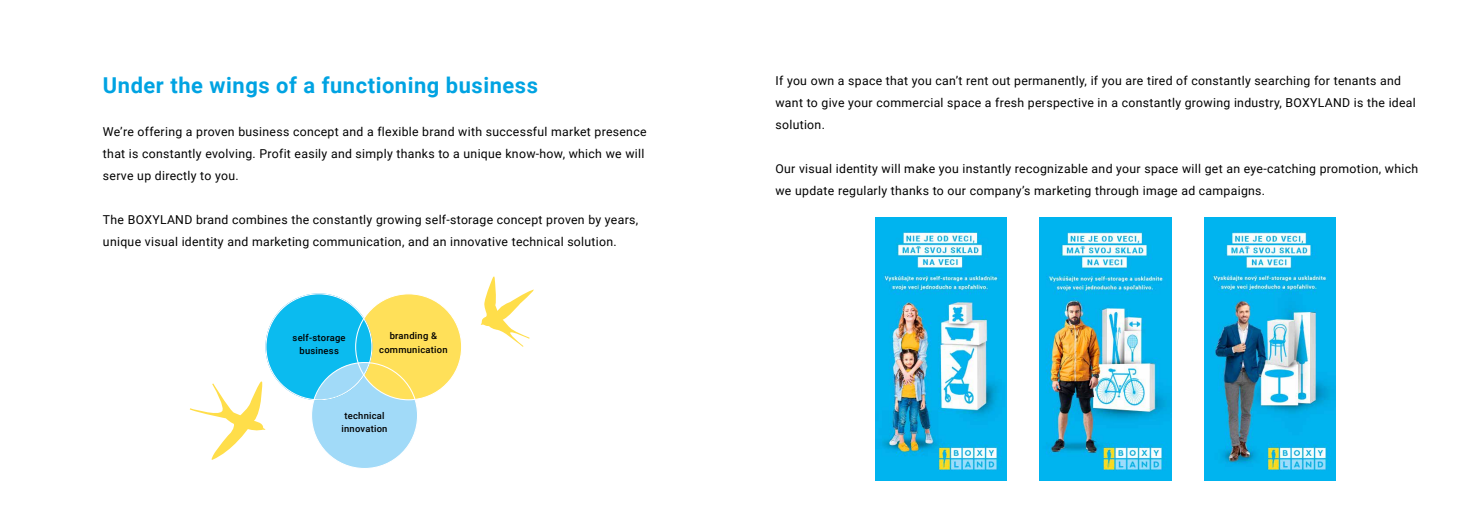
<style>
.page{position:relative;width:1474px;height:521px;background:#fff}
.page>*{position:absolute;margin:0;border:0;box-sizing:border-box;transform-origin:0 0}
.t1{font:700 21.88px "Roboto";letter-spacing:.025em;color:#00a3e2}
.t2{font:12.25px/21.9px "Roboto";letter-spacing:.025em;color:#000}
.t3{font:500 9.36px/13.1px "Roboto";letter-spacing:.025em;color:#000;text-align:center}
</style>
<div class="page">
<div style="left:311px;top:362px;width:106px;height:106px;background:#a1daf8;border-radius:50%"></div>
<div style="left:356px;top:294px;width:105px;height:106px;background:#ffe059;border-radius:50%"></div>
<div style="left:266px;top:294px;width:106px;height:106px;background:#0bbbef;border-radius:50%"></div>
<svg style="left:480px;top:276px;width:54px;height:71px"></svg>
<svg style="left:190px;top:381px;width:75px;height:79px"></svg>
<svg style="left:314px;top:357px;width:55px;height:44px"></svg>
<img style="left:875px;top:218px;width:131px;height:262px">
<img style="left:1039px;top:218px;width:132px;height:262px">
<img style="left:1204px;top:218px;width:131px;height:262px">
<h1 class="t1" style="left:103px;top:70px;width:436px">Under the wings of a functioning business</h1>
<p class="t2" style="left:103px;top:121px;width:545px">We’re offering a proven business concept and a flexible brand with successful market presence that is constantly evolving. Profit easily and simply thanks to a unique know-how, which we will serve up directly to you.</p>
<p class="t2" style="left:103px;top:208px;width:537px">The BOXYLAND brand combines the constantly growing self-storage concept proven by years, unique visual identity and marketing communication, and an innovative technical solution.</p>
<p class="t3" style="left:292px;top:330px;width:55px">self-storage business</p>
<p class="t3" style="left:379px;top:329px;width:70px">branding &amp; communication</p>
<p class="t3" style="left:341px;top:409px;width:47px">technical innovation</p>
<p class="t2" style="left:775px;top:70px;width:642px">If you own a space that you can’t rent out permanently, if you are tired of constantly searching for tenants and want to give your commercial space a fresh perspective in a constantly growing industry, BOXYLAND is the ideal solution.</p>
<p class="t2" style="left:775px;top:157px;width:644px">Our visual identity will make you instantly recognizable and your space will get an eye-catching promotion, which we update regularly thanks to our company’s marketing through image ad campaigns.</p>
</div>
